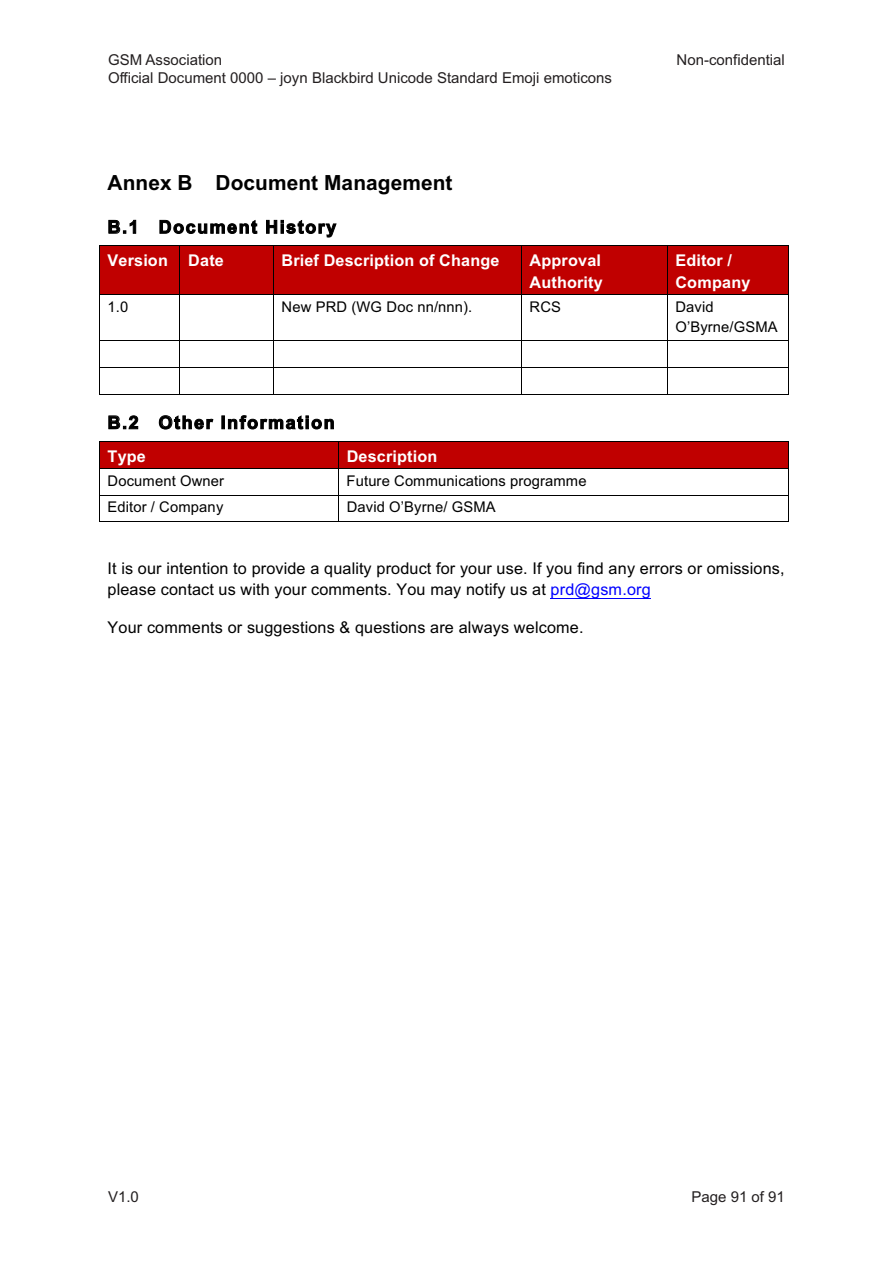
<style>
.page{position:relative;width:893px;height:1263px;background:#fff}
.page>*{position:absolute;margin:0;border:0;box-sizing:border-box;transform-origin:0 0}
.t1{font:20.85px "Arial Bold MT+T42";letter-spacing:.005em;color:#000}
.t2{font:18px "Arial Bold MT+T42";letter-spacing:.085em;color:#000}
.t3{font:16.2px/21.6px "Arial MT+T42";letter-spacing:.01em;color:#000}
.t4{font:16.2px/21.9px "Arial Bold MT+T42";letter-spacing:.01em;color:#fff}
.t5{font:15px "Arial";color:#231f20}
.t6{font:14.7px/20.1px "Arial MT+T42";letter-spacing:.01em;color:#000}
.s1{color:#00f}
</style>
<div class="page">
<div style="left:100px;top:246px;width:80px;height:48px;background:#c00000"></div>
<div style="left:180px;top:246px;width:93px;height:48px;background:#c00000"></div>
<div style="left:274px;top:246px;width:247px;height:48px;background:#c00000"></div>
<div style="left:522px;top:246px;width:145px;height:48px;background:#c00000"></div>
<div style="left:667px;top:246px;width:121px;height:48px;background:#c00000"></div>
<hr style="left:99px;top:245px;width:690px;height:1px;background:#000">
<hr style="left:99px;top:246px;width:1px;height:48px;background:#000">
<hr style="left:180px;top:246px;width:1px;height:48px;background:#000">
<hr style="left:273px;top:246px;width:1px;height:48px;background:#000">
<hr style="left:521px;top:246px;width:1px;height:48px;background:#000">
<hr style="left:667px;top:246px;width:1px;height:48px;background:#000">
<hr style="left:788px;top:246px;width:1px;height:48px;background:#000">
<hr style="left:99px;top:294px;width:690px;height:1px;background:#000">
<hr style="left:99px;top:295px;width:1px;height:46px;background:#000">
<hr style="left:180px;top:295px;width:1px;height:46px;background:#000">
<hr style="left:273px;top:295px;width:1px;height:46px;background:#000">
<hr style="left:521px;top:295px;width:1px;height:46px;background:#000">
<hr style="left:667px;top:295px;width:1px;height:46px;background:#000">
<hr style="left:788px;top:295px;width:1px;height:46px;background:#000">
<hr style="left:99px;top:341px;width:690px;height:1px;background:#000">
<hr style="left:99px;top:367px;width:690px;height:1px;background:#000">
<svg style="left:99px;top:342px;width:1px;height:52px"></svg>
<hr style="left:99px;top:394px;width:81px;height:1px;background:#000">
<hr style="left:180px;top:394px;width:93px;height:1px;background:#000">
<svg style="left:273px;top:342px;width:1px;height:53px"></svg>
<hr style="left:274px;top:394px;width:247px;height:1px;background:#000">
<svg style="left:521px;top:342px;width:1px;height:53px"></svg>
<hr style="left:522px;top:394px;width:145px;height:1px;background:#000">
<svg style="left:667px;top:342px;width:1px;height:52px"></svg>
<hr style="left:667px;top:394px;width:121px;height:1px;background:#000">
<svg style="left:788px;top:342px;width:1px;height:53px"></svg>
<div style="left:100px;top:442px;width:238px;height:26px;background:#c00000"></div>
<div style="left:339px;top:442px;width:449px;height:26px;background:#c00000"></div>
<hr style="left:99px;top:441px;width:690px;height:1px;background:#000">
<hr style="left:99px;top:468px;width:690px;height:1px;background:#000">
<hr style="left:99px;top:495px;width:690px;height:1px;background:#000">
<svg style="left:99px;top:442px;width:1px;height:79px"></svg>
<hr style="left:99px;top:521px;width:239px;height:1px;background:#000">
<svg style="left:338px;top:442px;width:1px;height:80px"></svg>
<hr style="left:339px;top:521px;width:449px;height:1px;background:#000">
<svg style="left:788px;top:442px;width:1px;height:80px"></svg>
<hr style="left:551px;top:598px;width:100px;height:1px;background:#00f">
<p class="t5" style="left:108px;top:54px;width:116px">GSM Association</p>
<p class="t5" style="left:677px;top:54px;width:110px">Non-confidential</p>
<p class="t5" style="left:108px;top:72px;width:506px">Official Document 0000 – joyn Blackbird Unicode Standard Emoji emoticons</p>
<p class="t1" style="left:108px;top:175px;width:346px">Annex B Document Management</p>
<p class="t2" style="left:108px;top:220px;width:230px">B.1 Document History</p>
<p class="t4" style="left:108px;top:251px;width:62px">Version</p>
<p class="t4" style="left:188px;top:251px;width:37px">Date</p>
<p class="t4" style="left:281px;top:251px;width:220px">Brief Description of Change</p>
<p class="t4" style="left:530px;top:251px;width:75px">Approval<br>Authority</p>
<p class="t4" style="left:675px;top:251px;width:77px">Editor /<br>Company</p>
<p class="t6" style="left:108px;top:298px;width:22px">1.0</p>
<p class="t6" style="left:282px;top:298px;width:192px">New PRD (WG Doc nn/nnn).</p>
<p class="t6" style="left:530px;top:298px;width:33px">RCS</p>
<p class="t6" style="left:675px;top:298px;width:104px">David<br>O’Byrne/GSMA</p>
<p class="t2" style="left:108px;top:416px;width:228px">B.2 Other Information</p>
<p class="t4" style="left:108px;top:446px;width:40px">Type</p>
<p class="t4" style="left:347px;top:446px;width:92px">Description</p>
<p class="t6" style="left:108px;top:472px;width:118px">Document Owner</p>
<p class="t6" style="left:347px;top:472px;width:241px">Future Communications programme</p>
<p class="t6" style="left:108px;top:498px;width:117px">Editor / Company</p>
<p class="t6" style="left:347px;top:498px;width:151px">David O’Byrne/ GSMA</p>
<p class="t3" style="left:108px;top:559px;width:678px">It is our intention to provide a quality product for your use. If you find any errors or omissions, please contact us with your comments. You may notify us at <span class="s1">prd@gsm.org</span></p>
<p class="t3" style="left:108px;top:618px;width:477px">Your comments or suggestions &amp; questions are always welcome.</p>
<p class="t5" style="left:108px;top:1191px;width:32px">V1.0</p>
<p class="t5" style="left:691px;top:1191px;width:95px">Page 91 of 91</p>
</div>
